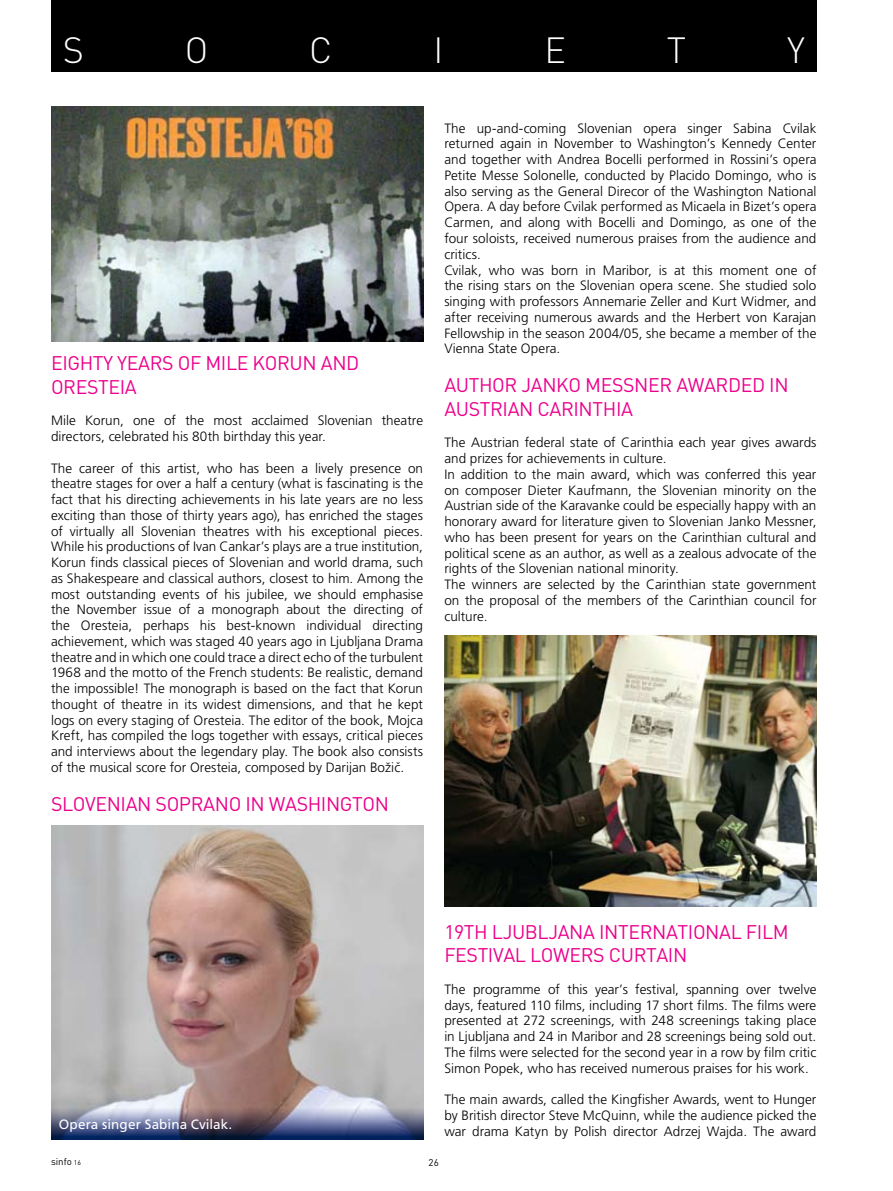
<style>
.page{position:relative;width:893px;height:1191px;background:#fff}
.page>*{position:absolute;margin:0;border:0;box-sizing:border-box;transform-origin:0 0}
.t1{font:36px "FFDIN Light";color:#fff}
.t2{font:19.5px/23.4px "FFDIN Regular";letter-spacing:-.02em;color:#ec008c}
.t3{font:300 13.5px/15.8px "Slo Frutiger";color:#000}
.t4{font:13.5px "Slo Frutiger Roman";letter-spacing:.005em;color:#fff}
.t5{font:9.75px "FFDIN Regular";color:#000}
.s1{font-size:6.9px}
</style>
<div class="page">
<div style="left:51px;top:0;width:765px;height:71px;background:#000"></div>
<img style="left:444px;top:635px;width:372px;height:271px">
<img style="left:51px;top:106px;width:372px;height:236px">
<img style="left:51px;top:825px;width:372px;height:273px">
<img style="left:51px;top:1098px;width:372px;height:42px">
<h1 class="t1" style="left:63px;top:27px;width:19px">S</h1>
<h1 class="t1" style="left:185px;top:27px;width:25px">O</h1>
<h1 class="t1" style="left:309px;top:27px;width:25px">C</h1>
<h1 class="t1" style="left:433px;top:27px;width:3px">I</h1>
<h1 class="t1" style="left:544px;top:27px;width:23px">E</h1>
<h1 class="t1" style="left:667px;top:27px;width:21px">T</h1>
<h1 class="t1" style="left:787px;top:27px;width:19px">Y</h1>
<h2 class="t2" style="left:51px;top:351px;width:295px">EI GHTY YEARS OF MI LE KORUN AND<br>ORESTEIA</h2>
<p class="t3" style="left:51px;top:413px;width:374px">Mile Korun, one of the most acclaimed Slovenian theatre directors, celebrated his 80th birthday this year.</p>
<p class="t3" style="left:51px;top:460px;width:374px;text-align:justify">The career of this artist, who has been a lively presence on theatre stages for over a half a century (what is fascinating is the fact that his directing achievements in his late years are no less exciting than those of thirty years ago), has enriched the stages of virtually all Slovenian theatres with his exceptional pieces.<br>While his productions of Ivan Cankar’s plays are a true institution, Korun finds classical pieces of Slovenian and world drama, such as Shakespeare and classical authors, closest to him. Among the most outstanding events of his jubilee, we should emphasise the November issue of a monograph about the directing of the Oresteia, perhaps his best-known individual directing achievement, which was staged 40 years ago in Ljubljana Drama theatre and in which one could trace a direct echo of the turbulent 1968 and the motto of the French students: Be realistic, demand the impossible! The monograph is based on the fact that Korun thought of theatre in its widest dimensions, and that he kept logs on every staging of Oresteia. The editor of the book, Mojca Kreft, has compiled the logs together with essays, critical pieces and interviews about the legendary play. The book also consists of the musical score for Oresteia, composed by Darijan BožiË.</p>
<h2 class="t2" style="left:51px;top:792px;width:336px">SLOVENIAN SOPRAN O IN WASHIN GTON</h2>
<p class="t3" style="left:444px;top:120px;width:374px">The up-and-coming Slovenian opera singer Sabina Cvilak returned again in November to Washington’s Kennedy Center and together with Andrea Bocelli performed in Rossini’s opera Petite Messe Solonelle, conducted by Placido Domingo, who is also serving as the General Direcor of the Washington National Opera. A day before Cvilak performed as Micaela in Bizet’s opera Carmen, and along with Bocelli and Domingo, as one of the four soloists, received numerous praises from the audience and critics.<br>Cvilak, who was born in Maribor, is at this moment one of the rising stars on the Slovenian opera scene. She studied solo singing with professors Annemarie Zeller and Kurt Widmer, and after receiving numerous awards and the Herbert von Karajan Fellowship in the season 2004/05, she became a member of the Vienna State Opera.</p>
<h2 class="t2" style="left:444px;top:373px;width:180px">AUTHOR JANKO M ESSN</h2>
<h2 class="t2" style="left:648px;top:373px;width:130px">ER AWARDED IN</h2>
<h2 class="t2" style="left:444px;top:397px;width:190px">AUSTRIAN CARINTHIA</h2>
<p class="t3" style="left:444px;top:435px;width:374px">The Austrian federal state of Carinthia each year gives awards and prizes for achievements in culture.<br>In addition to the main award, which was conferred this year on composer Dieter Kaufmann, the Slovenian minority on the Austrian side of the Karavanke could be especially happy with an honorary award for literature given to Slovenian Janko Messner, who has been present for years on the Carinthian cultural and political scene as an author, as well as a zealous advocate of the rights of the Slovenian national minority.<br>The winners are selected by the Carinthian state government on the proposal of the members of the Carinthian council for culture.</p>
<p class="t4" style="left:59px;top:1116px;width:175px">Opera singer Sabina Cvilak.</p>
<h2 class="t2" style="left:444px;top:919px;width:346px">19TH LJ UB LJANA INTERNATI ONAL FI LM<br>FESTIVAL LOWERS CURTAIN</h2>
<p class="t3" style="left:444px;top:981px;width:374px;text-align:justify">The programme of this year’s festival, spanning over twelve days, featured 110 films, including 17 short films. The films were presented at 272 screenings, with 248 screenings taking place in Ljubljana and 24 in Maribor and 28 screenings being sold out.<br>The films were selected for the second year in a row by film critic Simon Popek, who has received numerous praises for his work.</p>
<p class="t3" style="left:444px;top:1091px;width:374px;text-align:justify">The main awards, called the Kingfisher Awards, went to Hunger by British director Steve McQuinn, while the audience picked the war drama Katyn by Polish director Adrzej Wajda. The award</p>
<p class="t5" style="left:51px;top:1155px;width:31px">SINFO <span class="s1">16</span></p>
<p class="t5" style="left:429px;top:1156px;width:12px">26</p>
</div>
